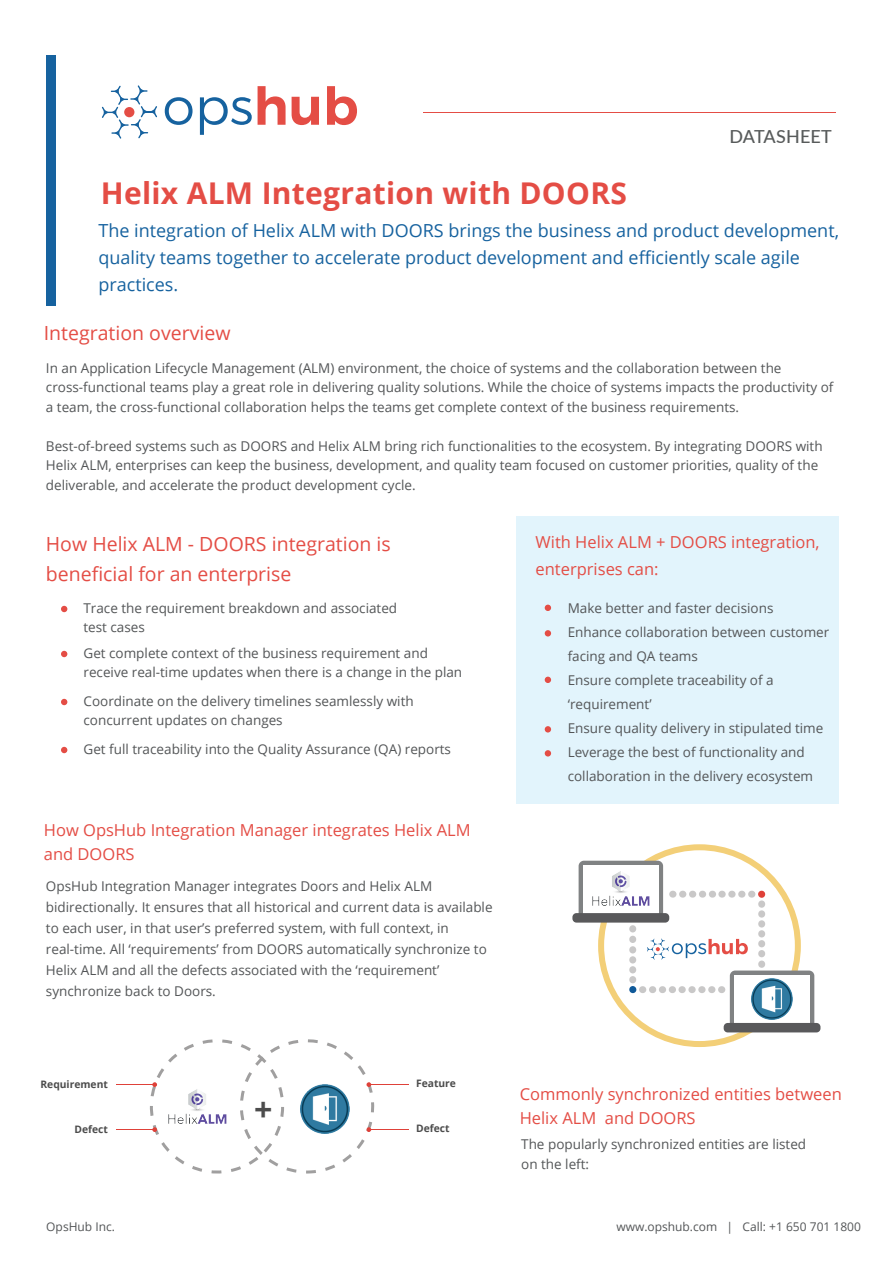
<style>
.page{position:relative;width:893px;height:1263px;background:#fff}
.page>*{position:absolute;margin:0;border:0;box-sizing:border-box;transform-origin:0 0}
.t1{font:700 32.1px "Open Sans";color:#4c4c4c}
.t2{font:700 30px "Open Sans";letter-spacing:.01em;color:#e44d45}
.t3{font:19.5px/30px "Open Sans";color:#e44d45}
.t4{font:18px/27px "Open Sans";color:#16629f}
.t5{font:500 18px "Lato";letter-spacing:.01em;color:#585b5b}
.t6{font:16.5px/24px "Open Sans";color:#e44d45}
.t7{font:13.5px/19.5px "Open Sans";color:#535557}
.t8{font:12px "Open Sans";color:#535557}
.t9{font:700 10.35px "Open Sans";color:#4c4c4c}
</style>
<div class="page">
<hr style="left:423px;top:112px;width:413px;height:1px;background:#e44d45">
<div style="left:516px;top:516px;width:322px;height:287px;background:#e2f4fc"></div>
<svg style="left:545px;top:605px;width:6px;height:6px"></svg>
<svg style="left:545px;top:630px;width:6px;height:6px"></svg>
<svg style="left:545px;top:677px;width:6px;height:6px"></svg>
<svg style="left:545px;top:750px;width:6px;height:6px"></svg>
<svg style="left:545px;top:726px;width:6px;height:6px"></svg>
<svg style="left:61px;top:606px;width:6px;height:6px"></svg>
<svg style="left:61px;top:651px;width:6px;height:6px"></svg>
<div style="left:47px;top:56px;width:9px;height:250px;background:#16629f"></div>
<svg style="left:165px;top:97px;width:28px;height:28px"></svg>
<svg style="left:200px;top:97px;width:52px;height:38px"></svg>
<svg style="left:258px;top:86px;width:28px;height:39px"></svg>
<svg style="left:292px;top:97px;width:27px;height:28px"></svg>
<svg style="left:327px;top:86px;width:30px;height:39px"></svg>
<svg style="left:102px;top:85px;width:55px;height:54px"></svg>
<div style="left:124px;top:107px;width:10px;height:10px;background:#e44d45;border-radius:50%"></div>
<div style="left:598px;top:844px;width:203px;height:203px;border:6px solid #f3cf78;border-radius:50%"></div>
<div style="left:730px;top:970px;width:84px;height:58px;background:#808283;border-radius:5px"></div>
<div style="left:734px;top:975px;width:76px;height:49px;background:#fff"></div>
<div style="left:724px;top:1023px;width:96px;height:9px;background:#59595b;border-radius:4px"></div>
<div style="left:579px;top:861px;width:84px;height:57px;background:#808283;border-radius:5px"></div>
<div style="left:583px;top:865px;width:76px;height:49px;background:#fff"></div>
<div style="left:572px;top:913px;width:97px;height:9px;background:#59595b;border-radius:4px"></div>
<div style="left:649px;top:986px;width:7px;height:7px;background:#c9c8c8;border-radius:3px"></div>
<div style="left:639px;top:986px;width:7px;height:7px;background:#c9c8c8;border-radius:3px"></div>
<svg style="left:629px;top:986px;width:7px;height:7px"></svg>
<div style="left:629px;top:956px;width:7px;height:7px;background:#c9c8c8;border-radius:3px"></div>
<div style="left:629px;top:966px;width:7px;height:7px;background:#c9c8c8;border-radius:3px"></div>
<div style="left:629px;top:976px;width:7px;height:7px;background:#c9c8c8;border-radius:3px"></div>
<div style="left:659px;top:986px;width:7px;height:7px;background:#c9c8c8;border-radius:3px"></div>
<div style="left:669px;top:986px;width:7px;height:7px;background:#c9c8c8;border-radius:3px"></div>
<div style="left:688px;top:986px;width:8px;height:7px;background:#c9c8c8;border-radius:3px"></div>
<div style="left:678px;top:986px;width:8px;height:7px;background:#c9c8c8;border-radius:3px"></div>
<div style="left:698px;top:986px;width:8px;height:7px;background:#c9c8c8;border-radius:3px"></div>
<div style="left:708px;top:986px;width:7px;height:7px;background:#c9c8c8;border-radius:3px"></div>
<div style="left:718px;top:986px;width:7px;height:7px;background:#c9c8c8;border-radius:3px"></div>
<div style="left:629px;top:946px;width:7px;height:7px;background:#c9c8c8;border-radius:3px"></div>
<div style="left:629px;top:936px;width:7px;height:7px;background:#c9c8c8;border-radius:3px"></div>
<div style="left:629px;top:925px;width:7px;height:7px;background:#c9c8c8;border-radius:3px"></div>
<div style="left:738px;top:891px;width:7px;height:7px;background:#c9c8c8;border-radius:3px"></div>
<div style="left:748px;top:891px;width:7px;height:7px;background:#c9c8c8;border-radius:3px"></div>
<svg style="left:758px;top:891px;width:7px;height:7px"></svg>
<div style="left:758px;top:920px;width:7px;height:7px;background:#c9c8c8;border-radius:3px"></div>
<div style="left:758px;top:910px;width:7px;height:8px;background:#c9c8c8;border-radius:3px"></div>
<div style="left:758px;top:900px;width:7px;height:8px;background:#c9c8c8;border-radius:3px"></div>
<div style="left:728px;top:891px;width:8px;height:7px;background:#c9c8c8;border-radius:3px"></div>
<div style="left:718px;top:891px;width:8px;height:7px;background:#c9c8c8;border-radius:3px"></div>
<div style="left:699px;top:891px;width:7px;height:7px;background:#c9c8c8;border-radius:3px"></div>
<div style="left:709px;top:891px;width:7px;height:7px;background:#c9c8c8;border-radius:3px"></div>
<div style="left:689px;top:891px;width:7px;height:7px;background:#c9c8c8;border-radius:3px"></div>
<div style="left:679px;top:891px;width:7px;height:7px;background:#c9c8c8;border-radius:3px"></div>
<div style="left:669px;top:891px;width:7px;height:7px;background:#c9c8c8;border-radius:3px"></div>
<div style="left:758px;top:950px;width:7px;height:7px;background:#c9c8c8;border-radius:3px"></div>
<div style="left:758px;top:940px;width:7px;height:7px;background:#c9c8c8;border-radius:3px"></div>
<div style="left:758px;top:930px;width:7px;height:7px;background:#c9c8c8;border-radius:3px"></div>
<div style="left:758px;top:960px;width:7px;height:8px;background:#c9c8c8;border-radius:3px"></div>
<svg style="left:647px;top:938px;width:101px;height:22px"></svg>
<hr style="left:116px;top:1084px;width:37px;height:1px;background:#df4139">
<hr style="left:371px;top:1084px;width:38px;height:1px;background:#df4139">
<hr style="left:116px;top:1129px;width:37px;height:1px;background:#df4139">
<svg style="left:149px;top:1039px;width:226px;height:135px"></svg>
<hr style="left:371px;top:1129px;width:38px;height:1px;background:#df4139">
<svg style="left:61px;top:699px;width:6px;height:6px"></svg>
<svg style="left:61px;top:747px;width:6px;height:6px"></svg>
<img style="left:169px;top:1087px;width:57px;height:38px">
<img style="left:592px;top:871px;width:58px;height:35px">
<img style="left:752px;top:978px;width:41px;height:41px">
<img style="left:300px;top:1084px;width:50px;height:49px">
<h2 class="t2" style="left:101px;top:172px;width:528px">Helix ALM Integration with DOORS</h2>
<h3 class="t5" style="left:729px;top:123px;width:104px">DATASHEET</h3>
<h3 class="t4" style="left:98px;top:216px;width:742px">The integration of Helix ALM with DOORS brings the business and product development, quality teams together to accelerate product development and efficiently scale agile practices.</h3>
<h3 class="t3" style="left:44px;top:317px;width:188px">Integration overview</h3>
<p class="t7" style="left:46px;top:358px;width:789px">In an Application Lifecycle Management (ALM) environment, the choice of systems and the collaboration between the cross-functional teams play a great role in delivering quality solutions. While the choice of systems impacts the productivity of a team, the cross-functional collaboration helps the teams get complete context of the business requirements.</p>
<p class="t7" style="left:46px;top:436px;width:778px">Best-of-breed systems such as DOORS and Helix ALM bring rich functionalities to the ecosystem. By integrating DOORS with<br>Helix ALM, enterprises can keep the business, development, and quality team focused on customer priorities, quality of the deliverable, and accelerate the product development cycle.</p>
<h3 class="t3" style="left:46px;top:528px;width:346px">How Helix ALM - DOORS integration is beneficial for an enterprise</h3>
<p class="t7" style="left:84px;top:598px;width:315px">Trace the requirement breakdown and associated test cases</p>
<p class="t7" style="left:84px;top:643px;width:380px">Get complete context of the business requirement and receive real-time updates when there is a change in the plan</p>
<p class="t7" style="left:84px;top:691px;width:332px">Coordinate on the delivery timelines seamlessly with concurrent updates on changes</p>
<p class="t7" style="left:84px;top:739px;width:369px">Get full traceability into the Quality Assurance (QA) reports</p>
<p class="t6" style="left:44px;top:818px;width:428px">How OpsHub Integration Manager integrates Helix ALM and DOORS</p>
<p class="t7" style="left:46px;top:875px;width:448px;line-height:21px">OpsHub Integration Manager integrates Doors and Helix ALM bidirectionally. It ensures that all historical and current data is available to each user, in that user’s preferred system, with full context, in real-time. All ‘requirements’ from DOORS automatically synchronize to Helix ALM and all the defects associated with the ‘requirement’ synchronize back to Doors.</p>
<p class="t6" style="left:536px;top:528px;width:286px;line-height:27px">With Helix ALM + DOORS integration, enterprises can:</p>
<p class="t7" style="left:568px;top:596px;width:263px;line-height:24px">Make better and faster decisions Enhance collaboration between customer facing and QA teams<br>Ensure complete traceability of a ‘requirement’<br>Ensure quality delivery in stipulated time Leverage the best of functionality and collaboration in the delivery ecosystem</p>
<p class="t9" style="left:40px;top:1077px;width:69px">Requirement</p>
<p class="t9" style="left:416px;top:1076px;width:41px">Feature</p>
<p class="t9" style="left:74px;top:1122px;width:35px">Defect</p>
<p class="t9" style="left:416px;top:1121px;width:35px">Defect</p>
<h1 class="t1" style="left:254px;top:1086px;width:20px">+</h1>
<p class="t6" style="left:520px;top:1082px;width:324px">Commonly synchronized entities between<br>Helix ALM and DOORS</p>
<p class="t7" style="left:521px;top:1134px;width:287px">The popularly synchronized entities are listed on the left:</p>
<p class="t8" style="left:46px;top:1219px;width:70px">OpsHub Inc.</p>
<p class="t8" style="left:616px;top:1219px;width:246px">www.opshub.com | Call: +1 650 701 1800</p>
</div>
